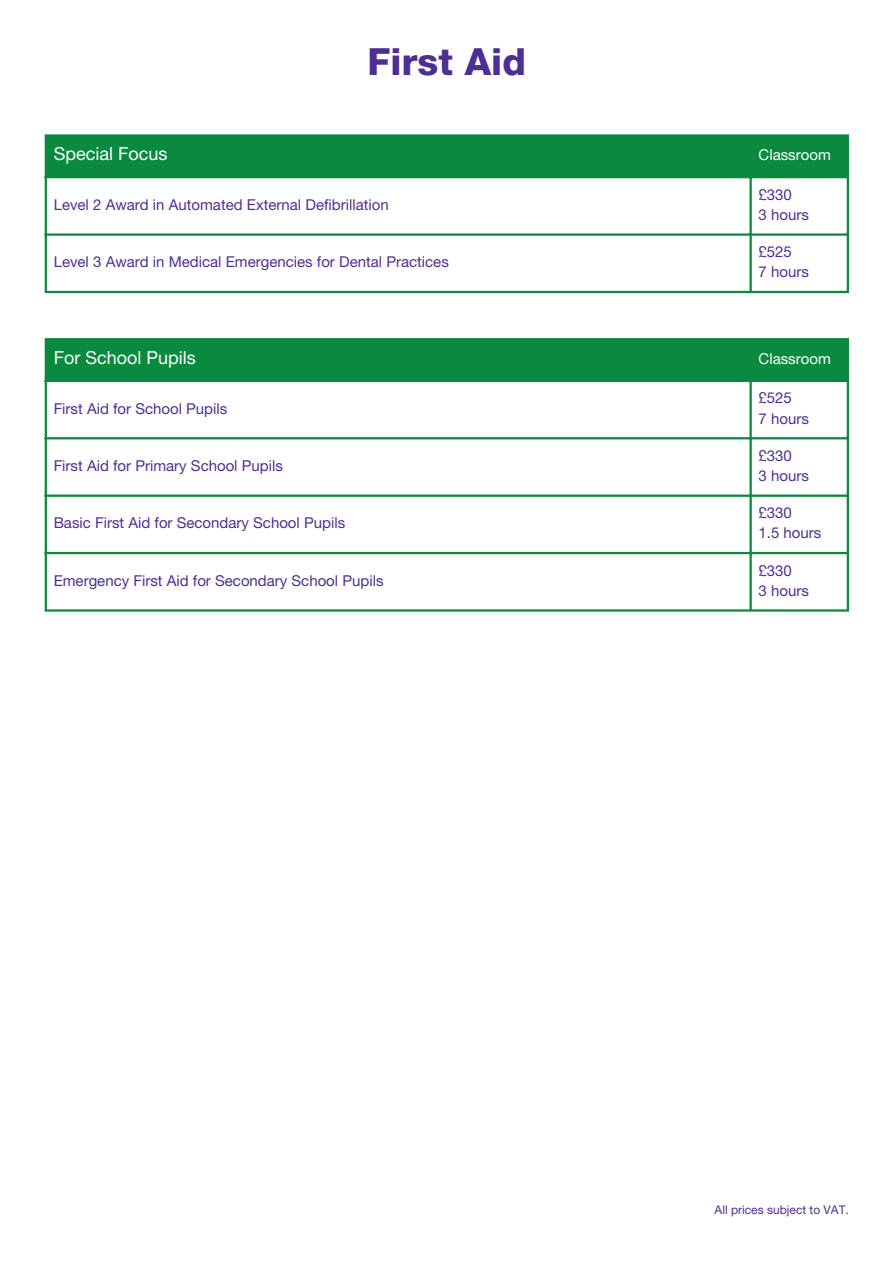
<style>
.page{position:relative;width:894px;height:1264px;background:#fff}
.page>*{position:absolute;margin:0;border:0;box-sizing:border-box;transform-origin:0 0}
.t1{font:800 37.5px "Helvetica Neue LT Std";color:#4d2f93}
.t2{font:18px "Helvetica Neue LT Std";color:#fff}
.t3{font:15px/20.2px "Helvetica Neue LT Std";color:#4d2f93}
.t4{font:15px "Helvetica Neue LT Std";color:#fff}
.t5{font:12px "Helvetica Neue LT Std";color:#4d2f93}
</style>
<div class="page">
<div style="left:47px;top:137px;width:799px;height:39px;background:#098a3e"></div>
<hr style="left:45px;top:137px;width:2px;height:154px;background:#098a3e">
<hr style="left:749px;top:137px;width:2px;height:154px;background:#098a3e">
<hr style="left:846px;top:137px;width:2px;height:154px;background:#098a3e">
<hr style="left:45px;top:134px;width:803px;height:3px;background:#098a3e">
<hr style="left:45px;top:176px;width:803px;height:2px;background:#098a3e">
<hr style="left:45px;top:233px;width:803px;height:3px;background:#098a3e">
<hr style="left:45px;top:291px;width:803px;height:2px;background:#098a3e">
<div style="left:47px;top:340px;width:799px;height:40px;background:#098a3e"></div>
<hr style="left:45px;top:340px;width:2px;height:269px;background:#098a3e">
<hr style="left:749px;top:340px;width:2px;height:269px;background:#098a3e">
<hr style="left:846px;top:340px;width:2px;height:269px;background:#098a3e">
<hr style="left:45px;top:338px;width:803px;height:2px;background:#098a3e">
<hr style="left:45px;top:380px;width:803px;height:2px;background:#098a3e">
<hr style="left:45px;top:437px;width:803px;height:2px;background:#098a3e">
<hr style="left:45px;top:494px;width:803px;height:3px;background:#098a3e">
<hr style="left:45px;top:552px;width:803px;height:2px;background:#098a3e">
<hr style="left:45px;top:609px;width:803px;height:2px;background:#098a3e">
<h1 class="t1" style="left:367px;top:48px;width:160px">First Aid</h1>
<p class="t2" style="left:54px;top:147px;width:115px">Special Focus</p>
<p class="t4" style="left:758px;top:149px;width:74px">Classroom</p>
<p class="t3" style="left:54px;top:196px;width:336px">Level 2 Award in Automated External Defibrillation</p>
<p class="t3" style="left:758px;top:186px;width:52px">£330<br>3 hours</p>
<p class="t3" style="left:54px;top:254px;width:396px">Level 3 Award in Medical Emergencies for Dental Practices</p>
<p class="t3" style="left:758px;top:244px;width:52px">£525<br>7 hours</p>
<p class="t2" style="left:54px;top:351px;width:144px">For School Pupils</p>
<p class="t4" style="left:758px;top:353px;width:74px">Classroom</p>
<p class="t3" style="left:54px;top:400px;width:175px">First Aid for School Pupils</p>
<p class="t3" style="left:758px;top:390px;width:52px">£525<br>7 hours</p>
<p class="t3" style="left:54px;top:457px;width:231px">First Aid for Primary School Pupils</p>
<p class="t3" style="left:758px;top:447px;width:52px">£330<br>3 hours</p>
<p class="t3" style="left:54px;top:515px;width:293px">Basic First Aid for Secondary School Pupils</p>
<p class="t3" style="left:758px;top:505px;width:64px">£330<br>1.5 hours</p>
<p class="t3" style="left:54px;top:572px;width:331px">Emergency First Aid for Secondary School Pupils</p>
<p class="t3" style="left:758px;top:562px;width:52px">£330<br>3 hours</p>
<p class="t5" style="left:714px;top:1205px;width:136px">All prices subject to VAT.</p>
</div>
